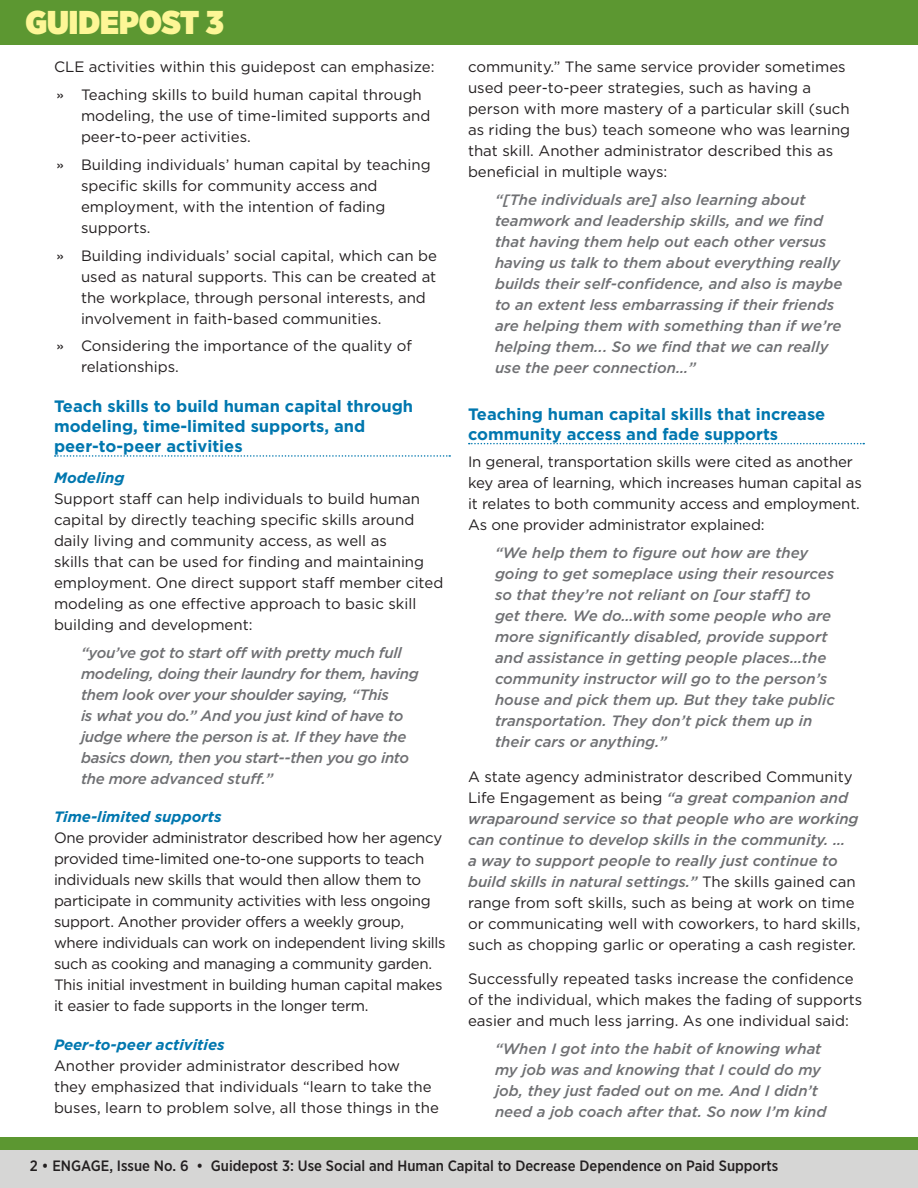
<style>
.page{position:relative;width:918px;height:1188px;background:#fff}
.page>*{position:absolute;margin:0;border:0;box-sizing:border-box;transform-origin:0 0}
.t1{font:900 33px "Gotham Narrow";color:#fdf696}
.t2{font:700 16.5px/19.8px "Gotham HTF";color:#0077af}
.text_before_quote{font:15px/21px "Gotham HTF";color:#231f20}
.text{font:15px/21px "Gotham HTF";color:#231f20}
.quote{font:italic 500 15px/21px "Gotham HTF";color:#6f7073}
.text-2{font:15px/21px "Gotham HTF";letter-spacing:-.02em;color:#231f20}
.quote-2{font:italic 500 15px/21px "Gotham HTF";letter-spacing:-.02em;color:#6f7073}
.text-3{font:500 15px "Gotham Narrow";color:#231f20}
.h3_smaller{font:italic 700 15px "Gotham HTF";color:#0077af}
.s1{font-family:"Helvetica"}
.s2{font-weight:500;font-style:italic;color:#6c6d70}
</style>
<div class="page">
<div style="left:0;top:1141px;width:918px;height:47px;background:#d6d6d5"></div>
<div style="left:0;top:1138px;width:918px;height:12px;background:#5c9731"></div>
<div style="left:0;top:0;width:918px;height:45px;background:#5c9731"></div>
<svg style="left:55px;top:455px;width:395px;height:2px"></svg>
<svg style="left:469px;top:443px;width:395px;height:1px"></svg>
<h1 class="t1" style="left:25px;top:0;width:200px">GUIDEPOST 3</h1>
<p class="text_before_quote" style="left:54px;top:56px;width:382px">CLE activities within this guidepost can emphasize:</p>
<p class="text" style="left:81px;top:84px;width:351px;text-indent:-25px"><span class="s1">»</span> Teaching skills to build human capital through modeling, the use of time-limited supports and peer-to-peer activities.</p>
<p class="text" style="left:81px;top:154px;width:351px;text-indent:-25px"><span class="s1">»</span> Building individuals’ human capital by teaching specific skills for community access and employment, with the intention of fading supports.</p>
<p class="text" style="left:81px;top:245px;width:357px;text-indent:-25px"><span class="s1">»</span> Building individuals’ social capital, which can be used as natural supports. This can be created at the workplace, through personal interests, and involvement in faith-based communities.</p>
<p class="text" style="left:81px;top:335px;width:332px;text-indent:-25px"><span class="s1">»</span> Considering the importance of the quality of relationships.</p>
<h3 class="t2" style="left:54px;top:396px;width:361px">Teach skills to build human capital through modeling, time-limited supports, and peer-to-peer activities</h3>
<p class="h3_smaller" style="left:54px;top:469px;width:72px">Modeling</p>
<p class="text_before_quote" style="left:54px;top:488px;width:391px">Support staff can help individuals to build human capital by directly teaching specific skills around daily living and community access, as well as<br>skills that can be used for finding and maintaining employment. One direct support staff member cited modeling as one effective approach to basic skill building and development:</p>
<p class="quote-2" style="left:81px;top:642px;width:339px">“you’ve got to start off with pretty much full modeling, doing their laundry for them, having them look over your shoulder saying, “This<br>is what you do.” And you just kind of have to judge where the person is at. If they have the basics down, then you start--then you go into the more advanced stuff.”</p>
<p class="h3_smaller" style="left:54px;top:808px;width:169px">Time-limited supports</p>
<p class="text-2" style="left:54px;top:827px;width:393px">One provider administrator described how her agency provided time-limited one-to-one supports to teach individuals new skills that would then allow them to participate in community activities with less ongoing support. Another provider offers a weekly group, where individuals can work on independent living skills such as cooking and managing a community garden.<br>This initial investment in building human capital makes it easier to fade supports in the longer term.</p>
<p class="h3_smaller" style="left:54px;top:1036px;width:172px">Peer-to-peer activities</p>
<p class="text_before_quote" style="left:54px;top:1055px;width:387px">Another provider administrator described how<br>they emphasized that individuals “learn to take the buses, learn to problem solve, all those things in the</p>
<p class="text_before_quote" style="left:468px;top:56px;width:384px">community.” The same service provider sometimes used peer-to-peer strategies, such as having a person with more mastery of a particular skill (such as riding the bus) teach someone who was learning that skill. Another administrator described this as beneficial in multiple ways:</p>
<p class="quote" style="left:495px;top:189px;width:349px">“[The individuals are] also learning about teamwork and leadership skills, and we find that having them help out each other versus having us talk to them about everything really builds their self-confidence, and also is maybe to an extent less embarrassing if their friends are helping them with something than if we’re helping them... So we find that we can really use the peer connection…”</p>
<h3 class="t2" style="left:468px;top:404px;width:359px">Teaching human capital skills that increase community access and fade supports</h3>
<p class="text_before_quote" style="left:468px;top:451px;width:395px">In general, transportation skills were cited as another key area of learning, which increases human capital as it relates to both community access and employment.<br>As one provider administrator explained:</p>
<p class="quote" style="left:495px;top:542px;width:341px">“We help them to figure out how are they going to get someplace using their resources so that they’re not reliant on [our staff] to get there. We do…with some people who are more significantly disabled, provide support and assistance in getting people places…the community instructor will go to the person’s house and pick them up. But they take public transportation. They don’t pick them up in their cars or anything.”</p>
<p class="text" style="left:468px;top:766px;width:394px">A state agency administrator described Community Life Engagement as being <span class="s2">“a great companion and wraparound service so that people who are working can continue to develop skills in the community. …<br>a way to support people to really just continue to build skills in natural settings.”</span> The skills gained can range from soft skills, such as being at work on time or communicating well with coworkers, to hard skills, such as chopping garlic or operating a cash register.</p>
<p class="text_before_quote" style="left:468px;top:968px;width:396px">Successfully repeated tasks increase the confidence of the individual, which makes the fading of supports easier and much less jarring. As one individual said:</p>
<p class="quote" style="left:495px;top:1038px;width:333px">“When I got into the habit of knowing what my job was and knowing that I could do my job, they just faded out on me. And I didn’t need a job coach after that. So now I’m kind</p>
<p class="text-3" style="left:30px;top:1156px;width:750px">2 • ENGAGE, Issue No. 6 • Guidepost 3: Use Social and Human Capital to Decrease Dependence on Paid Supports</p>
</div>
